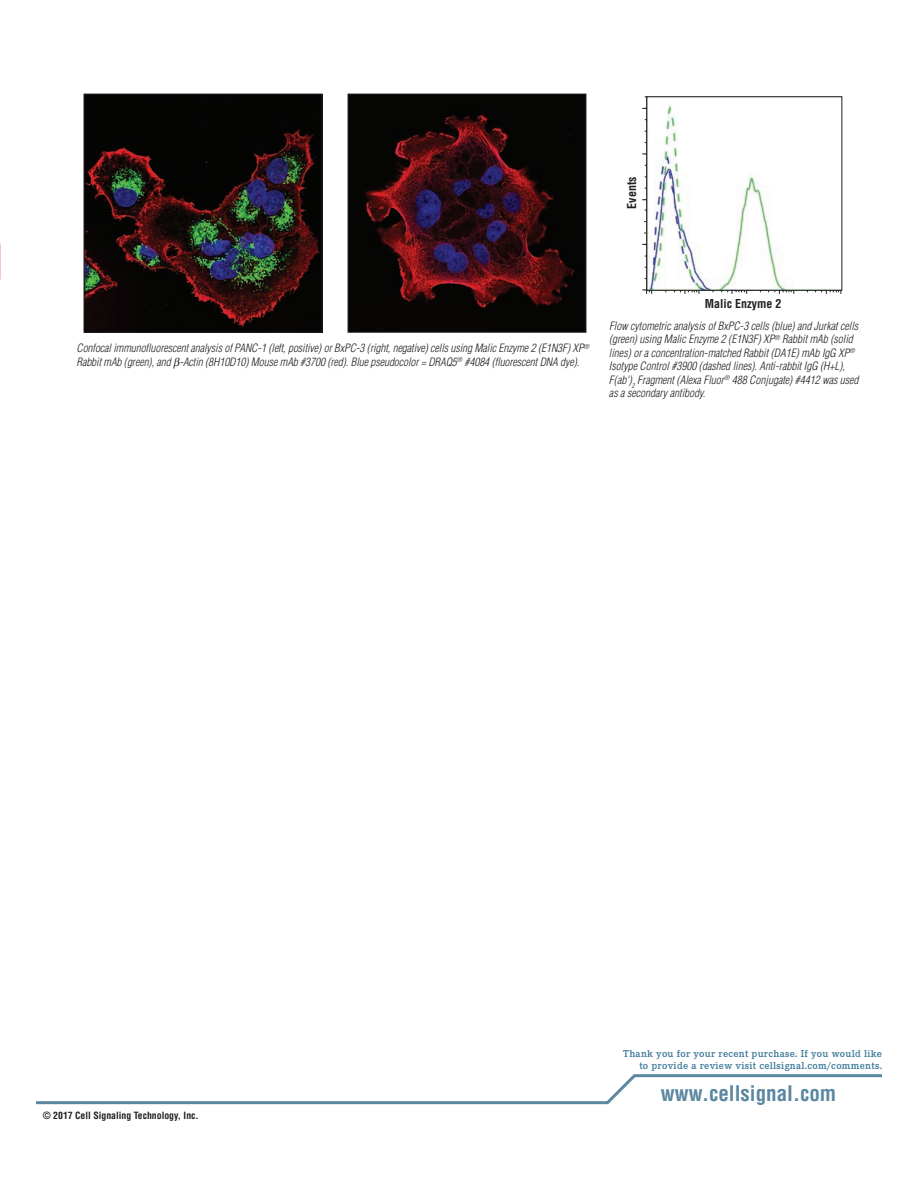
<style>
.page{position:relative;width:918px;height:1188px;background:#fff}
.page>*{position:absolute;margin:0;border:0;box-sizing:border-box;transform-origin:0 0}
.t1{font:700 condensed 21px "Helvetica";color:#5c87a1}
.t2{font:700 condensed 12px "Helvetica";color:#231f20}
.DILUTIONS{font:italic 300 condensed 11.25px/13.5px "Helvetica";color:#231f20}
.t3{font:600 10.5px/12px "Corporate E Pro";letter-spacing:.025em;color:#3b7898;text-align:right}
.t4{font:700 condensed 9.75px "Helvetica";color:#231f20}
</style>
<div class="page">
<svg style="left:36px;top:1074px;width:846px;height:31px"></svg>
<img style="left:86px;top:96px;width:234px;height:235px">
<img style="left:350px;top:96px;width:234px;height:235px">
<div style="left:84px;top:94px;width:238px;height:239px;border:1px solid #231f20"></div>
<div style="left:348px;top:94px;width:238px;height:239px;border:1px solid #231f20"></div>
<img style="left:646px;top:97px;width:141px;height:192px">
<svg style="left:642px;top:289px;width:10px;height:5px"></svg>
<svg style="left:674px;top:291px;width:26px;height:3px"></svg>
<svg style="left:721px;top:291px;width:26px;height:3px"></svg>
<svg style="left:768px;top:291px;width:26px;height:3px"></svg>
<svg style="left:815px;top:291px;width:26px;height:3px"></svg>
<div style="left:647px;top:96px;width:195px;height:195px;border:1px solid #231f20"></div>
<p class="t2" style="left:624px;top:209px;width:33px;rotate:-90deg">Events</p>
<p class="DILUTIONS" style="left:76px;top:342px;width:514px">Confocal immunofluorescent analysis of PANC-1 (left, positive) or BxPC-3 (right, negative) cells using Malic Enzyme 2 (E1N3F) XP<sup>®<br></sup>Rabbit mAb (green), and -Actin (8H10D10) Mouse mAb #3700 (red). Blue pseudocolor = DRAQ5<sup>®</sup> #4084 (fluorescent DNA dye).</p>
<p class="t2" style="left:705px;top:296px;width:78px">Malic Enzyme 2</p>
<p class="DILUTIONS" style="left:609px;top:319px;width:251px">Flow cytometric analysis of BxPC-3 cells (blue) and Jurkat cells (green) using Malic Enzyme 2 (E1N3F) XP<sup>®</sup> Rabbit mAb (solid lines) or a concentration-matched Rabbit (DA1E) mAb IgG XP<sup>® </sup>Isotype Control #3900 (dashed lines). Anti-rabbit IgG (H+L), F(ab')<sub>2</sub> Fragment (Alexa Fluor<sup>®</sup> 488 Conjugate) #4412 was used as a secondary antibody.</p>
<p class="t4" style="left:43px;top:1109px;width:158px">© 2017 Cell Signaling Technology, Inc.</p>
<p class="t3" style="left:623px;top:1047px;width:260px">Thank you for your recent purchase. If you would like to provide a review visit cellsignal.com/comments.</p>
<h1 class="t1" style="left:661px;top:1080px;width:177px">www.cellsignal.com</h1>
</div>
